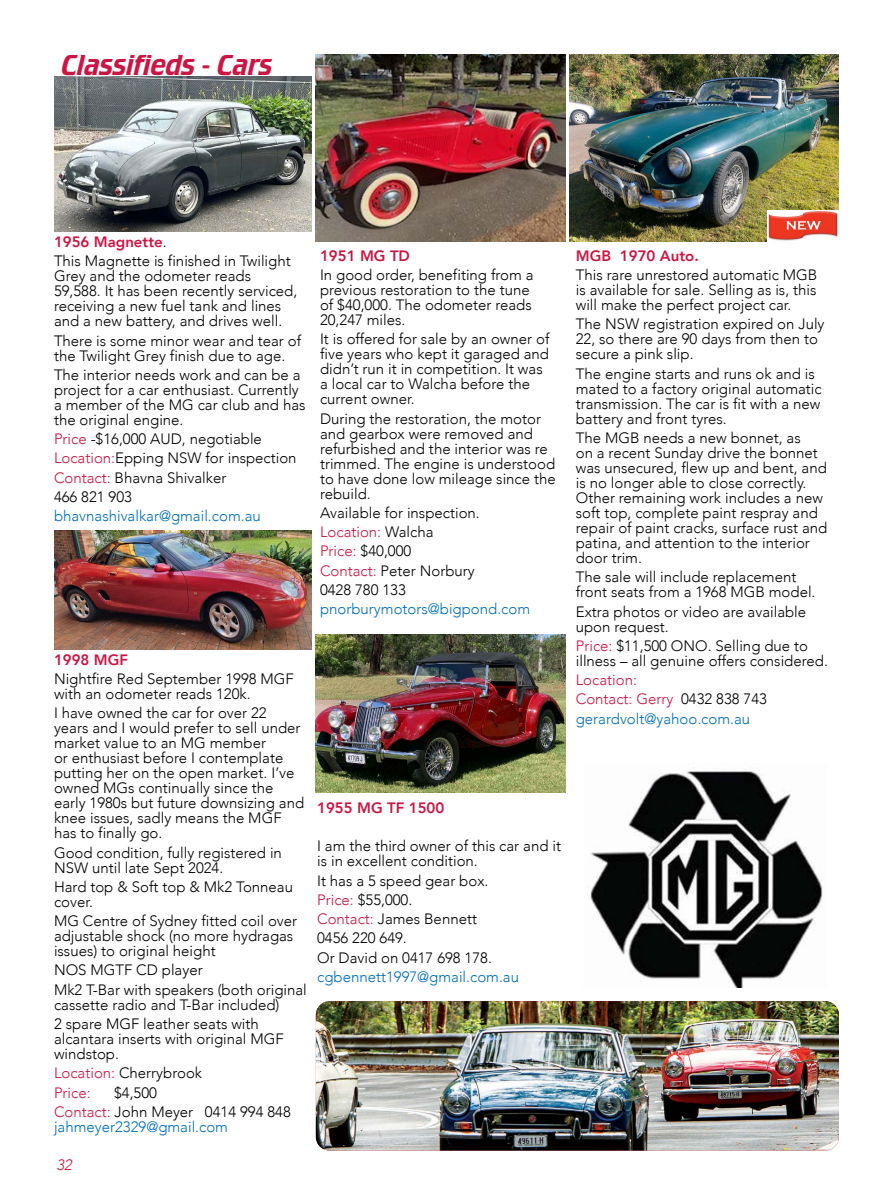
<style>
.page{position:relative;width:893px;height:1200px;background:#fff}
.page>*{position:absolute;margin:0;border:0;box-sizing:border-box;transform-origin:0 0}
.t1{font:italic 30px "Crillee EF";letter-spacing:.005em;color:#cd1543}
.t2{font:300 15px/15px "Avenir";color:#000}
.t3{font:300 15px/19.2px "Avenir";color:#006fba}
.t4{font:800 15px "Avenir";color:#cd1543}
.t5{font:300 15px/19.2px "Avenir";color:#cd1543}
.t6{font:italic 300 15px "Avenir";color:#cd1543}
.s1{font-weight:800;color:#cd1543}
.s2{color:#cd1543}
.s3{color:#000}
</style>
<div class="page">
<img style="left:316px;top:1001px;width:523px;height:149px">
<img style="left:54px;top:77px;width:257px;height:155px">
<img style="left:316px;top:634px;width:250px;height:158px">
<img style="left:316px;top:55px;width:249px;height:186px">
<img style="left:54px;top:530px;width:257px;height:119px">
<img style="left:570px;top:55px;width:269px;height:186px">
<img style="left:768px;top:210px;width:71px;height:31px">
<img style="left:587px;top:767px;width:236px;height:220px">
<h1 class="t1" style="left:62px;top:48px;width:212px">Classifieds - Cars</h1>
<p class="t2" style="left:54px;top:232px;width:238px;line-height:19.2px"><span class="s1">1956 Magnette</span>.<br>This Magnette is finished in Twilight</p>
<p class="t2" style="left:54px;top:268px;width:245px">Grey and the odometer reads 59,588. It has been recently serviced, receiving a new fuel tank and lines and a new battery, and drives well.</p>
<p class="t2" style="left:54px;top:333px;width:249px">There is some minor wear and tear of the Twilight Grey finish due to age.</p>
<p class="t2" style="left:54px;top:367px;width:253px">The interior needs work and can be a project for a car enthusiast. Currently a member of the MG car club and has the original engine.</p>
<p class="t2" style="left:54px;top:429px;width:244px;line-height:19.2px"><span class="s2">Price</span> -$16,000 AUD, negotiable<br><span class="s2">Location:</span>Epping NSW for inspection<br><span class="s2">Contact:</span> Bhavna Shivalker<br>466 821 903</p>
<p class="t3" style="left:54px;top:506px;width:208px">bhavnashivalkar@gmail.com.au</p>
<p class="t4" style="left:320px;top:244px;width:91px">1951 MG TD</p>
<p class="t2" style="left:320px;top:267px;width:215px">In good order, benefiting from a previous restoration to the tune of $40,000. The odometer reads<br>20,247 miles.</p>
<p class="t2" style="left:320px;top:331px;width:231px">It is offered for sale by an owner of five years who kept it garaged and didn’t run it in competition. It was a local car to Walcha before the current owner.</p>
<p class="t2" style="left:320px;top:411px;width:237px">During the restoration, the motor and gearbox were removed and refurbished and the interior was re trimmed. The engine is understood to have done low mileage since the rebuild.</p>
<p class="t2" style="left:320px;top:503px;width:161px;line-height:19.2px">Available for inspection.<br><span class="s2">Location:</span> Walcha<br><span class="s2">Price:</span> $40,000<br><span class="s2">Contact:</span> Peter Norbury<br>0428 780 133</p>
<p class="t3" style="left:320px;top:599px;width:212px">pnorburymotors@bigpond.com</p>
<p class="t4" style="left:54px;top:647px;width:76px">1998 MGF</p>
<p class="t2" style="left:54px;top:671px;width:241px">Nightfire Red September 1998 MGF with an odometer reads 120k.</p>
<p class="t2" style="left:54px;top:705px;width:252px">I have owned the car for over 22 years and I would prefer to sell under market value to an MG member<br>or enthusiast before I contemplate putting her on the open market. I’ve owned MGs continually since the early 1980s but future downsizing and knee issues, sadly means the MGF has to finally go.</p>
<p class="t2" style="left:54px;top:844px;width:229px">Good condition, fully registered in<br>NSW until late Sept 2024.</p>
<p class="t2" style="left:54px;top:879px;width:241px">Hard top &amp; Soft top &amp; Mk2 Tonneau cover.</p>
<p class="t2" style="left:54px;top:913px;width:245px">MG Centre of Sydney fitted coil over adjustable shock (no more hydragas issues) to original height</p>
<p class="t2" style="left:54px;top:960px;width:254px;line-height:19.2px">NOS MGTF CD player<br>Mk2 T-Bar with speakers (both original</p>
<p class="t2" style="left:54px;top:994px;width:227px;line-height:19.2px">cassette radio and T-Bar included)<br>2 spare MGF leather seats with</p>
<p class="t2" style="left:54px;top:1031px;width:231px">alcantara inserts with original MGF windstop.</p>
<p class="t5" style="left:54px;top:1063px;width:150px">Location: <span class="s3">Cherrybrook<br></span>Price:</p>
<p class="t2" style="left:54px;top:1082px;width:238px;line-height:19.2px;text-indent:60px">$4,500<br><span class="s2">Contact:</span> John Meyer 0414 994 848</p>
<p class="t3" style="left:54px;top:1116px;width:176px">jahmeyer2329@gmail.com</p>
<p class="t6" style="left:57px;top:1155px;width:17px">32</p>
<p class="t4" style="left:317px;top:795px;width:129px">1955 MG TF 1500</p>
<p class="t2" style="left:317px;top:838px;width:245px">I am the third owner of this car and it is in excellent condition.</p>
<p class="t2" style="left:317px;top:870px;width:176px;line-height:19.2px">It has a 5 speed gear box.<br><span class="s2">Price:</span> $55,000.<br><span class="s2">Contact:</span> James Bennett<br>0456 220 649.<br>Or David on 0417 698 178.</p>
<p class="t3" style="left:317px;top:966px;width:203px">cgbennett1997@gmail.com.au</p>
<p class="t4" style="left:576px;top:244px;width:124px">MGB 1970 Auto.</p>
<p class="t2" style="left:576px;top:267px;width:243px;text-align:justify">This rare unrestored automatic MGB is available for sale. Selling as is, this will make the perfect project car.</p>
<p class="t2" style="left:576px;top:316px;width:250px">The NSW registration expired on July<br>22, so there are 90 days from then to secure a pink slip.</p>
<p class="t2" style="left:576px;top:366px;width:247px">The engine starts and runs ok and is mated to a factory original automatic transmission. The car is fit with a new battery and front tyres.</p>
<p class="t2" style="left:576px;top:430px;width:253px">The MGB needs a new bonnet, as<br>on a recent Sunday drive the bonnet was unsecured, flew up and bent, and is no longer able to close correctly.<br>Other remaining work includes a new soft top, complete paint respray and repair of paint cracks, surface rust and patina, and attention to the interior door trim.</p>
<p class="t2" style="left:576px;top:569px;width:241px">The sale will include replacement front seats from a 1968 MGB model.</p>
<p class="t2" style="left:576px;top:603px;width:232px">Extra photos or video are available upon request.</p>
<p class="t2" style="left:576px;top:638px;width:254px"><span class="s2">Price:</span> $11,500 ONO. Selling due to illness – all genuine offers considered.</p>
<p class="t3" style="left:576px;top:670px;width:193px"><span class="s2">Location:<br>Contact: Gerry</span> <span class="s3">0432 838 743 </span>gerardvolt@yahoo.com.au</p>
</div>
